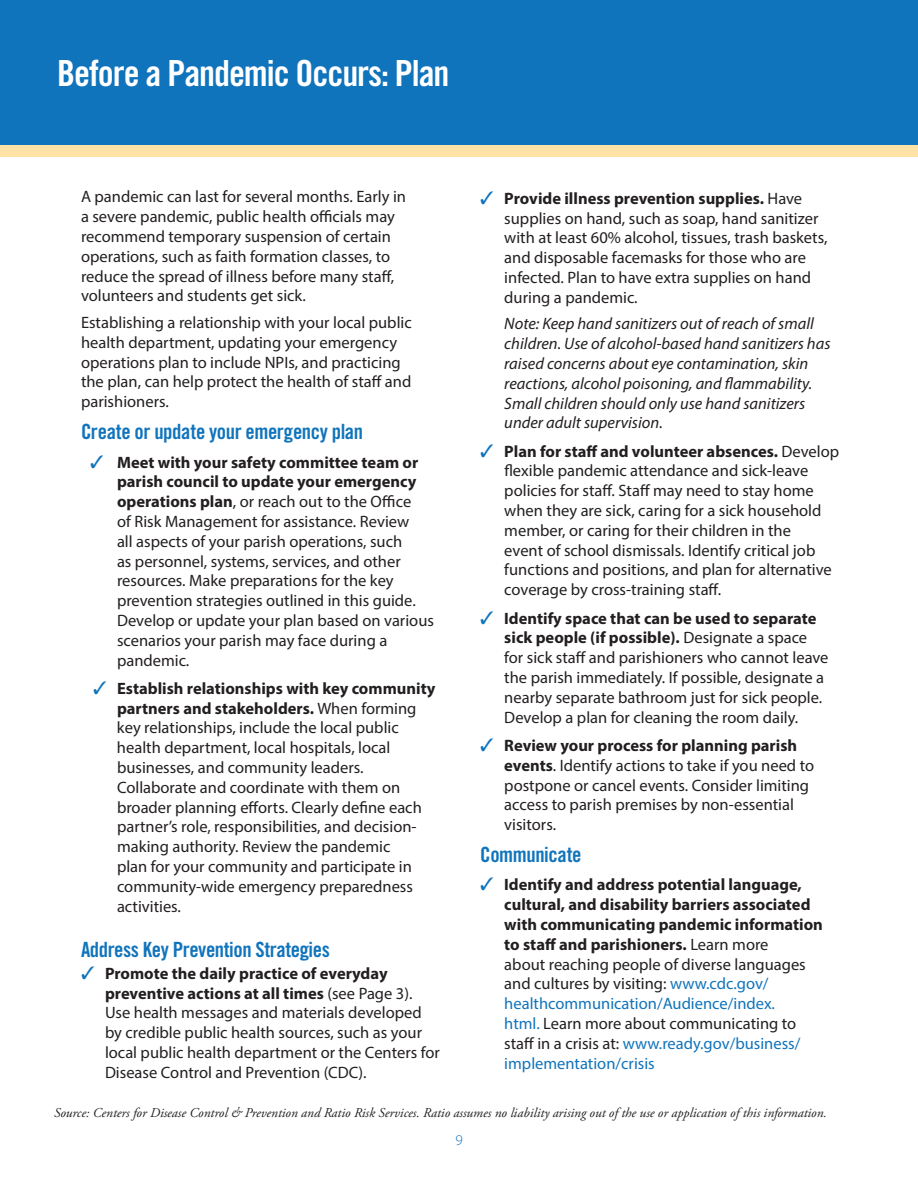
<style>
.page{position:relative;width:918px;height:1188px;background:#fff}
.page>*{position:absolute;margin:0;border:0;box-sizing:border-box;transform-origin:0 0}
.t1{font:36px "Trade Gothic Bold Cond Twenty";letter-spacing:-.03em;color:#fff}
.t2{font:21px "Trade Gothic Bold Cond Twenty";letter-spacing:-.02em;color:#1074bc}
.t3{font:16.5px/19.8px "Myriad Pro";color:#231f20}
.t4{font:700 16.5px/19.8px "Myriad Pro";color:#231f20}
.t5{font:italic 16.5px/19.8px "Myriad Pro";color:#231f20}
.t6{font:300 15px "Myriad Pro";color:#1074bc}
.t7{font:italic 13.5px "Adobe Garamond Pro";color:#231f20}
.s1{color:#1074bc}
.s2{font-weight:700}
.s3{font-weight:400}
.s4{font-weight:400;color:#1074bc}
</style>
<div class="page">
<div style="left:0;top:0;width:918px;height:151px;background:#1074bc"></div>
<div style="left:0;top:145px;width:918px;height:12px;background:#ffe2a5"></div>
<p class="t1" style="left:57px;top:52px;width:394px">Before a Pandemic Occurs: Plan</p>
<p class="t3" style="left:81px;top:187px;width:327px">A pandemic can last for several months. Early in a severe pandemic, public health officials may recommend temporary suspension of certain operations, such as faith formation classes, to reduce the spread of illness before many staff, volunteers and students get sick.</p>
<p class="t3" style="left:81px;top:312px;width:332px">Establishing a relationship with your local public health department, updating your emergency operations plan to include NPIs, and practicing the plan, can help protect the health of staff and parishioners.</p>
<p class="t2" style="left:81px;top:419px;width:284px">Create or update your emergency plan</p>
<p class="t3" style="left:117px;top:452px;width:318px;text-indent:-27px"><span class="s1">✓</span> <span class="s2">Meet with your safety committee team or parish council to update your emergency operations plan</span>, or reach out to the Office<br>of Risk Management for assistance. Review<br>all aspects of your parish operations, such<br>as personnel, systems, services, and other resources. Make preparations for the key prevention strategies outlined in this guide.<br>Develop or update your plan based on various scenarios your parish may face during a pandemic.</p>
<p class="t3" style="left:117px;top:678px;width:320px;text-indent:-24px"><span class="s1">✓</span> <span class="s2">Establish relationships with key community partners and stakeholders.</span> When forming key relationships, include the local public health department, local hospitals, local businesses, and community leaders.<br>Collaborate and coordinate with them on broader planning efforts. Clearly define each partner’s role, responsibilities, and decision&shy;making authority. Review the pandemic<br>plan for your community and participate in community-wide emergency preparedness activities.</p>
<p class="t2" style="left:81px;top:937px;width:250px">Address Key Prevention Strategies</p>
<p class="t3" style="left:105px;top:963px;width:336px;text-indent:-24px"><span class="s1">✓</span> <span class="s2">Promote the daily practice of everyday preventive actions at all times</span> (see Page 3).<br>Use health messages and materials developed by credible public health sources, such as your local public health department or the Centers for Disease Control and Prevention (CDC).</p>
<p class="t3" style="left:504px;top:188px;width:325px;text-indent:-24px"><span class="s1">✓</span> <span class="s2">Provide illness prevention supplies.</span> Have supplies on hand, such as soap, hand sanitizer with at least 60% alcohol, tissues, trash baskets, and disposable facemasks for those who are infected. Plan to have extra supplies on hand during a pandemic.</p>
<p class="t5" style="left:504px;top:314px;width:328px">Note: Keep hand sanitizers out of reach of small children. Use of alcohol-based hand sanitizers has raised concerns about eye contamination, skin reactions, alcohol poisoning, and flammability.<br>Small children should only use hand sanitizers under adult supervision.</p>
<p class="t3" style="left:504px;top:441px;width:336px;text-indent:-24px"><span class="s1">✓</span> <span class="s2">Plan for staff and volunteer absences.</span> Develop flexible pandemic attendance and sick-leave policies for staff. Staff may need to stay home when they are sick, caring for a sick household member, or caring for their children in the<br>event of school dismissals. Identify critical job functions and positions, and plan for alternative coverage by cross-training staff.</p>
<p class="t3" style="left:504px;top:608px;width:326px;text-indent:-24px"><span class="s1">✓</span> <span class="s2">Identify space that can be used to separate sick people (if possible).</span> Designate a space for sick staff and parishioners who cannot leave the parish immediately. If possible, designate a nearby separate bathroom just for sick people.<br>Develop a plan for cleaning the room daily.</p>
<p class="t3" style="left:504px;top:735px;width:311px;text-indent:-24px"><span class="s1">✓</span> <span class="s2">Review your process for planning parish events</span>. Identify actions to take if you need to postpone or cancel events. Consider limiting access to parish premises by non-essential visitors.</p>
<p class="t2" style="left:480px;top:842px;width:103px">Communicate</p>
<p class="t4" style="left:504px;top:874px;width:320px;text-indent:-24px"><span class="s1">✓</span> Identify and address potential language, cultural, and disability barriers associated with communicating pandemic information to staff and parishioners. <span class="s3">Learn more<br>about reaching people of diverse languages and cultures by visiting:</span> <span class="s4">www.cdc.gov/ healthcommunication/Audience/index.<br>html.</span> <span class="s3">Learn more about communicating to staff in a crisis at:</span> <span class="s4">www.ready.gov/business/ implementation/crisis</span></p>
<p class="t7" style="left:54px;top:1105px;width:774px">Source: Centers for Disease Control &amp; Prevention and Ratio Risk Services. Ratio assumes no liability arising out of the use or application of this information.</p>
<p class="t6" style="left:455px;top:1131px;width:9px">9</p>
</div>
